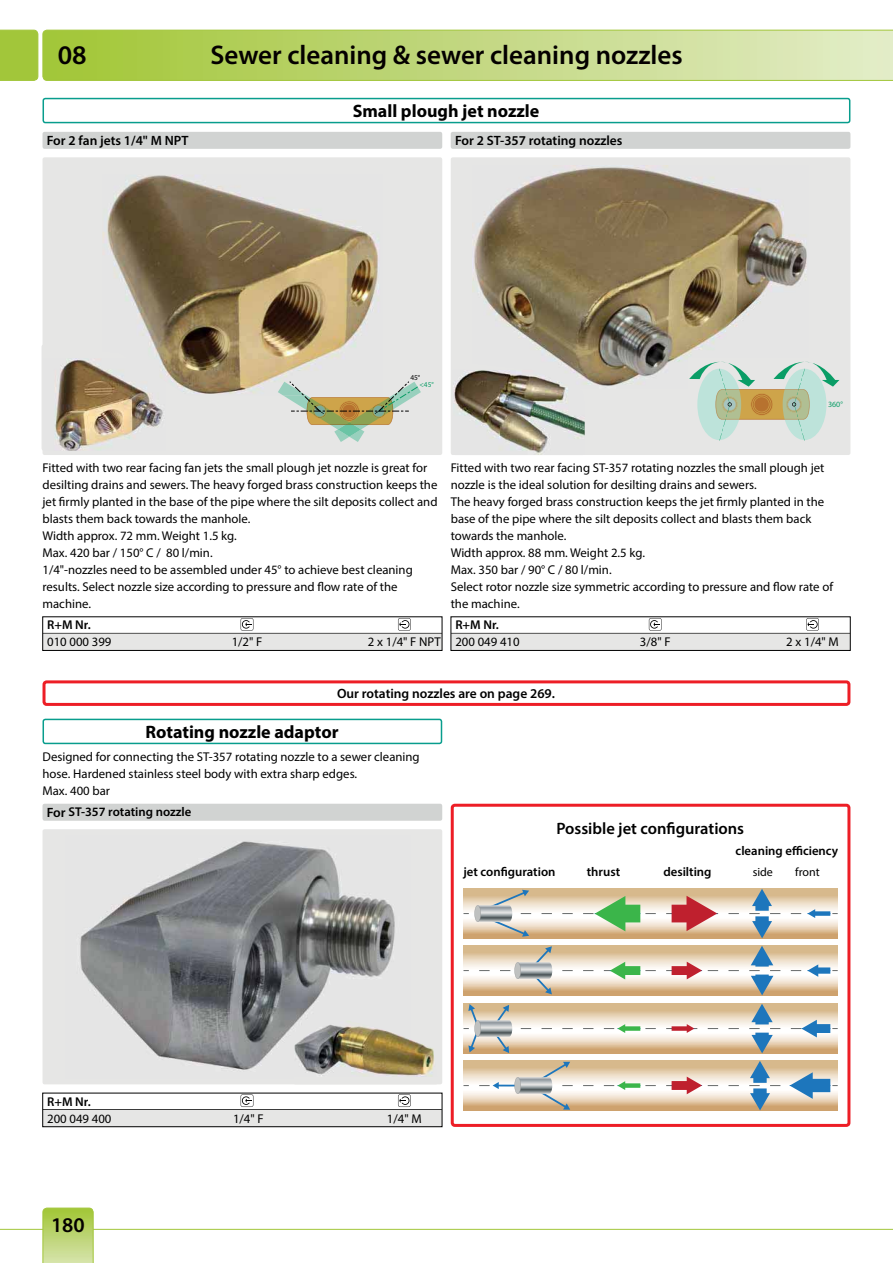
<style>
.page{position:relative;width:893px;height:1263px;background:#fff}
.page>*{position:absolute;margin:0;border:0;box-sizing:border-box;transform-origin:0 0}
.t1{font:600 27px "Myriad Pro";color:#040000}
.t2{font:600 21px "Myriad Pro";color:#040000}
.t3{font:700 18px "Myriad Pro";color:#000}
.t4{font:600 16.5px "Myriad Pro";color:#000}
.t5{font:600 13.5px "Myriad Pro";color:#000}
.t6{font:12.75px/17px "Myriad Pro";color:#000}
.t7{font:600 12.75px "Myriad Pro";color:#000}
.t8{font:12px "Myriad Pro";color:#000}
.t9{font:8.1px "Myriad Pro";color:#0a9d66}
.t10{font:7.35px "Myriad Pro";color:#0a9d66}
.t11{font:7.35px "Myriad Pro";color:#000}
.s1{font-size:13.5px}
</style>
<div class="page">
<hr style="left:0;top:1229px;width:893px;height:1px;background:#a2c63a">
<svg style="left:43px;top:1208px;width:51px;height:55px;background:#bbd470"></svg>
<svg style="left:0;top:30px;width:893px;height:51px;background:#c0d77b"></svg>
<div style="left:451px;top:157px;width:399px;height:298px;background:#e6e6e5;border-radius:2px"></div>
<img style="left:473px;top:165px;width:334px;height:221px">
<svg style="left:473px;top:361px;width:112px;height:9px"></svg>
<img style="left:453px;top:370px;width:132px;height:85px">
<div style="left:688px;top:357px;width:160px;height:87px;background:#e6e6e5;border-radius:2px"></div>
<svg style="left:689px;top:362px;width:150px;height:79px"></svg>
<div style="left:43px;top:157px;width:399px;height:298px;background:#e6e6e5;border-radius:2px"></div>
<img style="left:102px;top:175px;width:277px;height:219px">
<div style="left:43px;top:829px;width:399px;height:255px;background:#e6e6e5;border-radius:2px"></div>
<img style="left:80px;top:841px;width:315px;height:229px">
<svg style="left:293px;top:1020px;width:1px;height:50px"></svg>
<img style="left:294px;top:1020px;width:140px;height:57px">
<svg style="left:463px;top:946px;width:16px;height:49px"></svg>
<svg style="left:463px;top:1061px;width:16px;height:49px"></svg>
<svg style="left:463px;top:889px;width:375px;height:49px;background:#d2c3ab"></svg>
<svg style="left:479px;top:946px;width:359px;height:49px"></svg>
<svg style="left:479px;top:1061px;width:359px;height:49px;background:#d5c7b5"></svg>
<svg style="left:463px;top:1004px;width:375px;height:49px"></svg>
<img style="left:278px;top:382px;width:5px;height:13px">
<svg style="left:283px;top:381px;width:138px;height:61px"></svg>
<svg style="left:42px;top:344px;width:149px;height:107px"></svg>
<img style="left:44px;top:358px;width:122px;height:93px">
<hr style="left:43px;top:633px;width:399px;height:1px;background:#000">
<div style="left:43px;top:634px;width:399px;height:17px;background:#e6e6e5"></div>
<svg style="left:241px;top:619px;width:12px;height:12px"></svg>
<svg style="left:398px;top:619px;width:13px;height:12px"></svg>
<div style="left:43px;top:617px;width:399px;height:34px;border:1px solid #000"></div>
<hr style="left:43px;top:1109px;width:399px;height:1px;background:#000">
<div style="left:43px;top:1110px;width:399px;height:17px;background:#e6e6e5"></div>
<svg style="left:241px;top:1095px;width:12px;height:12px"></svg>
<svg style="left:398px;top:1095px;width:13px;height:12px"></svg>
<div style="left:43px;top:1093px;width:399px;height:34px;border:1px solid #000"></div>
<hr style="left:451px;top:633px;width:399px;height:1px;background:#000">
<div style="left:451px;top:634px;width:399px;height:17px;background:#e6e6e5"></div>
<svg style="left:649px;top:619px;width:13px;height:12px"></svg>
<svg style="left:806px;top:619px;width:13px;height:12px"></svg>
<div style="left:451px;top:617px;width:399px;height:34px;border:1px solid #000"></div>
<div style="left:43px;top:132px;width:399px;height:17px;background:#d1d3d2;border-radius:2px"></div>
<div style="left:451px;top:132px;width:399px;height:17px;background:#d1d3d2;border-radius:2px"></div>
<div style="left:43px;top:804px;width:399px;height:17px;background:#d1d3d2;border-radius:2px"></div>
<div style="left:43px;top:98px;width:807px;height:25px;border:2px solid #089d8d;border-radius:2px"></div>
<div style="left:43px;top:719px;width:399px;height:25px;border:2px solid #089d8d;border-radius:2px"></div>
<div style="left:451px;top:804px;width:399px;height:323px;border:3px solid #ed1e26;border-radius:3px"></div>
<div style="left:43px;top:680px;width:807px;height:26px;border:3px solid #ed1e26;border-radius:3px"></div>
<h1 class="t1" style="left:58px;top:45px;width:30px">08</h1>
<h1 class="t1" style="left:210px;top:45px;width:474px">Sewer cleaning &amp; sewer cleaning nozzles</h1>
<h3 class="t3" style="left:353px;top:104px;width:188px">Small plough jet nozzle</h3>
<p class="t5" style="left:47px;top:135px;width:143px">For 2 fan jets 1/4" M NPT</p>
<p class="t5" style="left:455px;top:135px;width:169px">For 2 ST-357 rotating nozzles</p>
<p class="t11" style="left:410px;top:373px;width:11px">45°</p>
<p class="t10" style="left:419px;top:380px;width:16px">&lt;45°</p>
<p class="t9" style="left:828px;top:401px;width:16px">360°</p>
<p class="t6" style="left:43px;top:461px;width:397px">Fitted with two rear facing fan jets the small plough jet nozzle is great for desilting drains and sewers. The heavy forged brass construction keeps the jet firmly planted in the base of the pipe where the silt deposits collect and blasts them back towards the manhole.<br>Width approx. 72 mm. Weight 1.5 kg.<br>Max. 420 bar / 150° C / 80 l/min.<br>1/4"-nozzles need to be assembled under 45° to achieve best cleaning results. Select nozzle size according to pressure and flow rate of the machine.</p>
<p class="t6" style="left:451px;top:461px;width:384px">Fitted with two rear facing ST-357 rotating nozzles the small plough jet nozzle is the ideal solution for desilting drains and sewers.<br>The heavy forged brass construction keeps the jet firmly planted in the base of the pipe where the silt deposits collect and blasts them back towards the manhole.<br>Width approx. 88 mm. Weight 2.5 kg.<br>Max. 350 bar / 90° C / 80 l/min.<br>Select rotor nozzle size symmetric according to pressure and flow rate of the machine.</p>
<p class="t7" style="left:47px;top:620px;width:45px">R+M Nr.</p>
<p class="t6" style="left:47px;top:635px;width:66px">010 000 399</p>
<p class="t6" style="left:232px;top:635px;width:32px">1/2" F</p>
<p class="t6" style="left:368px;top:635px;width:74px">2 x 1/4" F NPT</p>
<p class="t7" style="left:455px;top:620px;width:45px">R+M Nr.</p>
<p class="t6" style="left:455px;top:635px;width:66px">200 049 410</p>
<p class="t6" style="left:640px;top:635px;width:32px">3/8" F</p>
<p class="t6" style="left:786px;top:635px;width:54px">2 x 1/4" M</p>
<p class="t5" style="left:337px;top:688px;width:219px">Our rotating nozzles are on page 269.</p>
<h3 class="t3" style="left:145px;top:725px;width:195px">Rotating nozzle adaptor</h3>
<p class="t6" style="left:43px;top:750px;width:379px">Designed for connecting the ST-357 rotating nozzle to a sewer cleaning hose. Hardened stainless steel body with extra sharp edges.<br>Max. 400 bar</p>
<p class="t7" style="left:47px;top:807px;width:146px"><span class="s1">For</span> ST-357 rotating nozzle</p>
<p class="t4" style="left:556px;top:822px;width:189px">Possible jet configurations</p>
<p class="t7" style="left:463px;top:867px;width:93px">jet configuration</p>
<p class="t7" style="left:587px;top:867px;width:35px">thrust</p>
<p class="t7" style="left:663px;top:867px;width:50px">desilting</p>
<p class="t7" style="left:736px;top:846px;width:104px">cleaning efficiency</p>
<p class="t8" style="left:753px;top:867px;width:22px">side</p>
<p class="t8" style="left:795px;top:867px;width:26px">front</p>
<p class="t7" style="left:47px;top:1096px;width:45px">R+M Nr.</p>
<p class="t6" style="left:47px;top:1111px;width:66px">200 049 400</p>
<p class="t6" style="left:233px;top:1111px;width:32px">1/4" F</p>
<p class="t6" style="left:387px;top:1111px;width:36px">1/4" M</p>
<h2 class="t2" style="left:51px;top:1217px;width:35px">180</h2>
</div>
